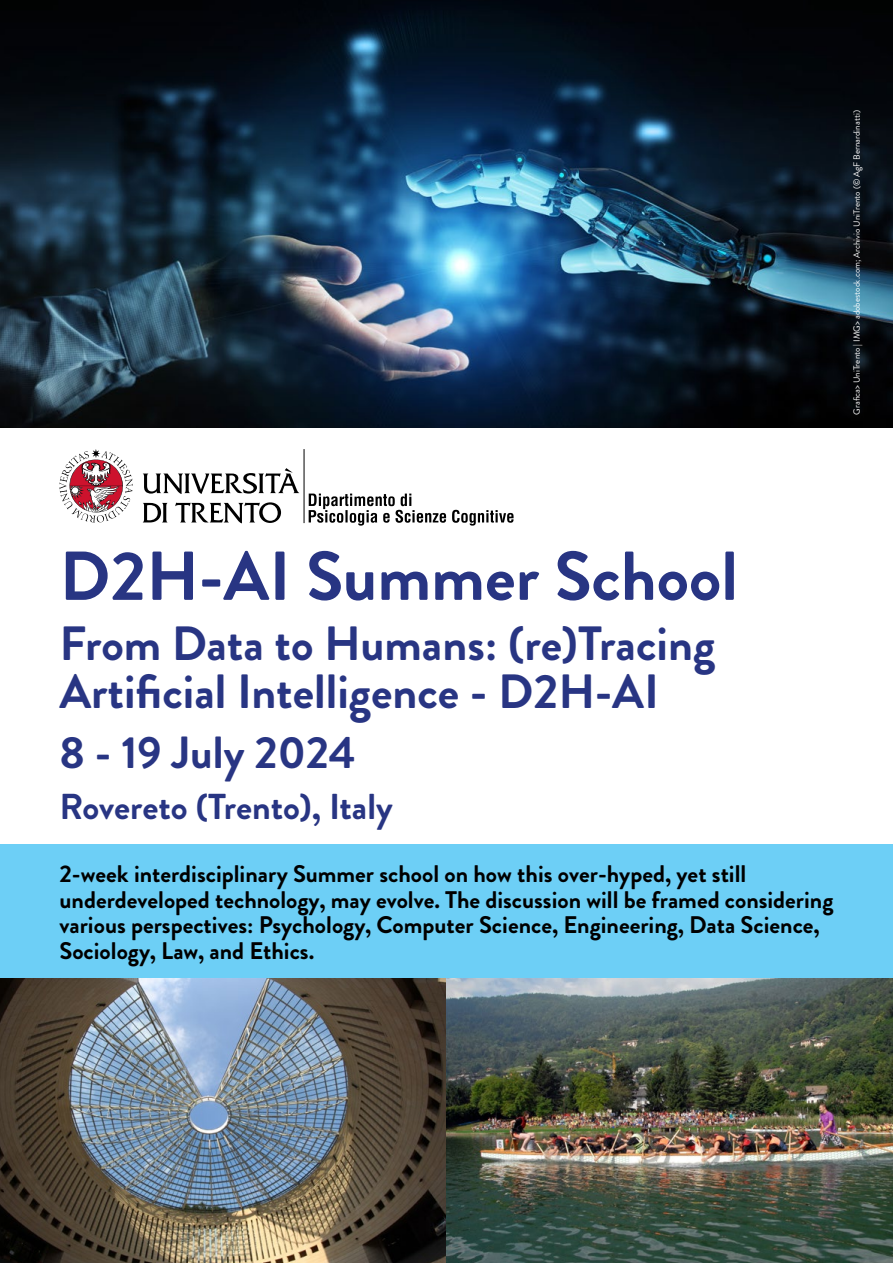
<style>
.page{position:relative;width:893px;height:1263px;background:#fff}
.page>*{position:absolute;margin:0;border:0;box-sizing:border-box;transform-origin:0 0}
.titolo_1{font:700 69px "Brandon Grotesque";color:#283583}
.titolo_1_bis{font:700 48px/48px "Brandon Grotesque";color:#283583}
.titolo_2{font:700 45px "Brandon Grotesque";color:#283583}
.titolo_3{font:700 36px "Brandon Grotesque";color:#283583}
.t1{font:700 24px/25.5px "Brandon Grotesque";color:#000}
.t2{font:9px "Brandon Grotesque";color:#fff}
</style>
<div class="page">
<img style="left:0;top:0;width:893px;height:427px">
<img style="left:0;top:978px;width:893px;height:285px">
<div style="left:0;top:844px;width:893px;height:134px;background:#6dcff6"></div>
<hr style="left:304px;top:449px;width:1px;height:74px;background:#000">
<svg style="left:60px;top:449px;width:239px;height:74px"></svg>
<svg style="left:309px;top:494px;width:205px;height:32px"></svg>
<p class="t2" style="left:851px;top:415px;width:306px;rotate:-90deg">Grafica&gt; UniTrento | IMG&gt; adobestock.com; Archivio UniTrento (© AgF Bernardinatti)</p>
<p class="titolo_1" style="left:60px;top:528px;width:680px">D2H-AI Summer School</p>
<p class="titolo_1_bis" style="left:60px;top:620px;width:657px">From Data to Humans: (re)Tracing<br>Artificial Intelligence - D2H-AI</p>
<p class="titolo_2" style="left:60px;top:721px;width:298px">8 - 19 July 2024</p>
<p class="titolo_3" style="left:60px;top:782px;width:335px">Rovereto (Trento), Italy</p>
<p class="t1" style="left:60px;top:861px;width:775px">2-week interdisciplinary Summer school on how this over-hyped, yet still underdeveloped technology, may evolve. The discussion will be framed considering various perspectives: Psychology, Computer Science, Engineering, Data Science, Sociology, Law, and Ethics.</p>
</div>
